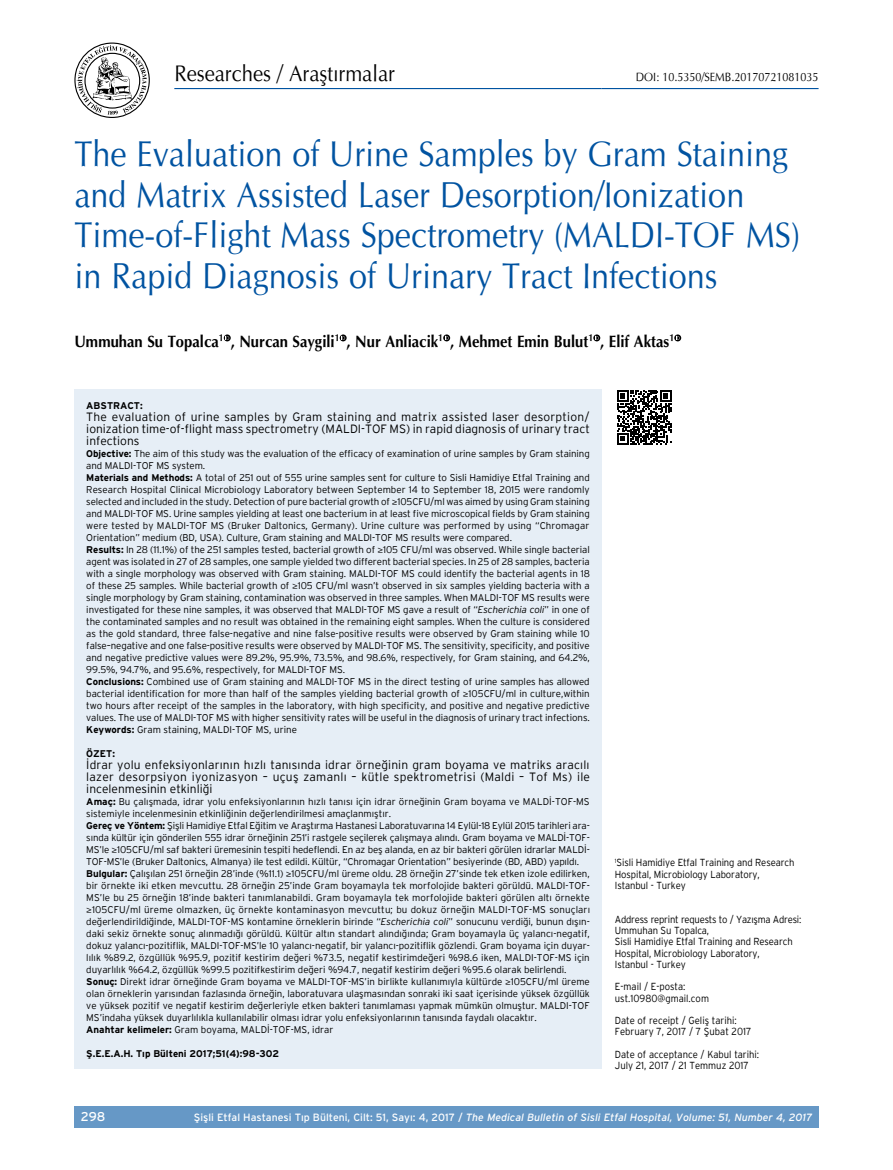
<style>
.page{position:relative;width:893px;height:1170px;background:#fff}
.page>*{position:absolute;margin:0;border:0;box-sizing:border-box;transform-origin:0 0}
.t1{font:36px/40.5px "Optima";color:#0053a1;scale:.9 1}
.t2{font:22.5px "Optima";color:#000;scale:.9 1}
.t3{font:700 16.5px "Optima";color:#000;scale:.9 1}
.t4{font:12.75px "Interstate";color:#fff}
.t5{font:300 12px/12px "Interstate";color:#000;text-align:justify}
.t6{font:12px "Optima";color:#000;scale:.9 1}
.t7{font:italic 10.5px "Interstate";color:#fff}
.t8{font:300 10.2px/11.2px "Interstate";letter-spacing:-.01em;color:#000;scale:.93 1}
.t9{font:300 9.75px/12px "Interstate";letter-spacing:-.005em;color:#000}
.t10{font:700 9.75px "Interstate";color:#000}
.s1{font-weight:700}
.s2{font-family:"Myriad Pro";font-weight:400}
.s3{font-style:italic}
.s4{font-style:normal}
</style>
<div class="page">
<div style="left:74px;top:1106px;width:745px;height:21px;background:#6698c6"></div>
<div style="left:74px;top:390px;width:528px;height:678px;background:#e6eef6"></div>
<hr style="left:174px;top:88px;width:428px;height:1px;background:#0053a1">
<hr style="left:602px;top:88px;width:217px;height:1px;background:#0053a1">
<div style="left:74px;top:43px;width:76px;height:75px;border:1px solid #000;border-radius:50%"></div>
<svg style="left:77px;top:45px;width:70px;height:70px"></svg>
<svg style="left:224px;top:334px;width:7px;height:7px"></svg>
<svg style="left:226px;top:335px;width:3px;height:5px"></svg>
<svg style="left:340px;top:334px;width:7px;height:7px"></svg>
<svg style="left:342px;top:335px;width:3px;height:5px"></svg>
<svg style="left:443px;top:334px;width:7px;height:7px"></svg>
<svg style="left:445px;top:335px;width:4px;height:5px"></svg>
<svg style="left:593px;top:334px;width:7px;height:7px"></svg>
<svg style="left:595px;top:335px;width:4px;height:5px"></svg>
<svg style="left:674px;top:334px;width:7px;height:7px"></svg>
<svg style="left:676px;top:335px;width:4px;height:5px"></svg>
<svg style="left:617px;top:390px;width:55px;height:55px"></svg>
<h2 class="t2" style="left:174px;top:60px;width:247px">Researches / Araştırmalar</h2>
<p class="t6" style="left:636px;top:70px;width:205px">DOI: 10.5350/SEMB.20170721081035</p>
<h1 class="t1" style="left:74px;top:134px;width:808px">The Evaluation of Urine Samples by Gram Staining and Matrix Assisted Laser Desorption/Ionization Time-of-Flight Mass Spectrometry (MALDI-TOF MS) in Rapid Diagnosis of Urinary Tract Infections</h1>
<h3 class="t3" style="left:74px;top:331px;width:668px">Ummuhan Su Topalca<sup>1</sup> , Nurcan Saygili<sup>1</sup> , Nur Anliacik<sup>1</sup> , Mehmet Emin Bulut<sup>1</sup> , Elif Aktas<sup>1</sup></h3>
<p class="t10" style="left:86px;top:399px;width:58px">ABSTRACT:</p>
<p class="t5" style="left:86px;top:410px;width:505px">The evaluation of urine samples by Gram staining and matrix assisted laser desorption/ ionization time-of-flight mass spectrometry (MALDI-TOF MS) in rapid diagnosis of urinary tract infections</p>
<p class="t9" style="left:86px;top:447px;width:505px"><span class="s1">Objective:</span> The aim of this study was the evaluation of the efficacy of examination of urine samples by Gram staining and MALDI-TOF MS system.<br><span class="s1">Materials and Methods:</span> A total of 251 out of 555 urine samples sent for culture to Sisli Hamidiye Etfal Training and Research Hospital Clinical Microbiology Laboratory between September 14 to September 18, 2015 were randomly selected and included in the study. Detection of pure bacterial growth of <span class="s2">≥</span>105CFU/ml was aimed by using Gram staining and MALDI-TOF MS. Urine samples yielding at least one bacterium in at least five microscopical fields by Gram staining were tested by MALDI-TOF MS (Bruker Daltonics, Germany). Urine culture was performed by using “Chromagar Orientation” medium (BD, USA). Culture, Gram staining and MALDI-TOF MS results were compared.<br><span class="s1">Results:</span> In 28 (11.1%) of the 251 samples tested, bacterial growth of <span class="s2">≥</span>105 CFU/ml was observed. While single bacterial agent was isolated in 27 of 28 samples, one sample yielded two different bacterial species. In 25 of 28 samples, bacteria with a single morphology was observed with Gram staining. MALDI-TOF MS could identify the bacterial agents in 18 of these 25 samples. While bacterial growth of <span class="s2">≥</span>105 CFU/ml wasn’t observed in six samples yielding bacteria with a single morphology by Gram staining, contamination was observed in three samples. When MALDI-TOF MS results were investigated for these nine samples, it was observed that MALDI-TOF MS gave a result of “<span class="s3">Escherichia coli</span>” in one of the contaminated samples and no result was obtained in the remaining eight samples. When the culture is considered as the gold standard, three false-negative and nine false-positive results were observed by Gram staining while 10 false–negative and one false-positive results were observed by MALDI-TOF MS. The sensitivity, specificity, and positive and negative predictive values were 89.2%, 95.9%, 73.5%, and 98.6%, respectively, for Gram staining, and 64.2%, 99.5%, 94.7%, and 95.6%, respectively, for MALDI-TOF MS.<br><span class="s1">Conclusions:</span> Combined use of Gram staining and MALDI-TOF MS in the direct testing of urine samples has allowed bacterial identification for more than half of the samples yielding bacterial growth of <span class="s2">≥</span>105CFU/ml in culture,within two hours after receipt of the samples in the laboratory, with high specificity, and positive and negative predictive values. The use of MALDI-TOF MS with higher sensitivity rates will be useful in the diagnosis of urinary tract infections.<br><span class="s1">Keywords:</span> Gram staining, MALDI-TOF MS, urine</p>
<p class="t10" style="left:86px;top:748px;width:30px">ÖZET:</p>
<p class="t5" style="left:86px;top:758px;width:505px">İdrar yolu enfeksiyonlarının hızlı tanısında idrar örneğinin gram boyama ve matriks aracılı lazer desorpsiyon iyonizasyon – uçuş zamanlı – kütle spektrometrisi (Maldi – Tof Ms) ile incelenmesinin etkinliği</p>
<p class="t9" style="left:86px;top:795px;width:505px"><span class="s1">Amaç:</span> Bu çalışmada, idrar yolu enfeksiyonlarının hızlı tanısı için idrar örneğinin Gram boyama ve MALDİ-TOF-MS sistemiyle incelenmesinin etkinliğinin değerlendirilmesi amaçlanmıştır.<br><span class="s1">Gereç ve Yöntem:</span> Şişli Hamidiye Etfal Eğitim ve Araştırma Hastanesi Laboratuvarına 14 Eylül-18 Eylül 2015 tarihleri ara&shy;sında kültür için gönderilen 555 idrar örneğinin 251’i rastgele seçilerek çalışmaya alındı. Gram boyama ve MALDİ-TOF-MS’le <span class="s2">≥</span>105CFU/ml saf bakteri üremesinin tespiti hedeflendi. En az beş alanda, en az bir bakteri görülen idrarlar MALDİ-TOF-MS’le (Bruker Daltonics, Almanya) ile test edildi. Kültür, “Chromagar Orientation” besiyerinde (BD, ABD) yapıldı.<br><span class="s1">Bulgular:</span> Çalışılan 251 örneğin 28’inde (%11.1) <span class="s2">≥</span>105CFU/ml üreme oldu. 28 örneğin 27’sinde tek etken izole edilirken, bir örnekte iki etken mevcuttu. 28 örneğin 25’inde Gram boyamayla tek morfolojide bakteri görüldü. MALDI-TOF-MS’le bu 25 örneğin 18’inde bakteri tanımlanabildi. Gram boyamayla tek morfolojide bakteri görülen altı örnekte <span class="s2">≥</span>105CFU/ml üreme olmazken, üç örnekte kontaminasyon mevcuttu; bu dokuz örneğin MALDI-TOF-MS sonuçları değerlendirildiğinde, MALDI-TOF-MS kontamine örneklerin birinde “<span class="s3">Escherichia coli</span>” sonucunu verdiği, bunun dışın&shy;daki sekiz örnekte sonuç alınmadığı görüldü. Kültür altın standart alındığında; Gram boyamayla üç yalancı-negatif, dokuz yalancı-pozitiflik, MALDI-TOF-MS’le 10 yalancı-negatif, bir yalancı-pozitiflik gözlendi. Gram boyama için duyar&shy;lılık %89.2, özgüllük %95.9, pozitif kestirim değeri %73.5, negatif kestirimdeğeri %98.6 iken, MALDI-TOF-MS için duyarlılık %64.2, özgüllük %99.5 pozitifkestirim değeri %94.7, negatif kestirim değeri %95.6 olarak belirlendi.<br><span class="s1">Sonuç:</span> Direkt idrar örneğinde Gram boyama ve MALDI-TOF-MS’in birlikte kullanımıyla kültürde <span class="s2">≥</span>105CFU/ml üreme olan örneklerin yarısından fazlasında örneğin, laboratuvara ulaşmasından sonraki iki saat içerisinde yüksek özgüllük ve yüksek pozitif ve negatif kestirim değerleriyle etken bakteri tanımlaması yapmak mümkün olmuştur. MALDI-TOF MS’indaha yüksek duyarlılıkla kullanılabilir olması idrar yolu enfeksiyonlarının tanısında faydalı olacaktır.<br><span class="s1">Anahtar kelimeler:</span> Gram boyama, MALDİ-TOF-MS, idrar</p>
<p class="t10" style="left:86px;top:1048px;width:194px">Ş.E.E.A.H. Tıp Bülteni 2017;51(4):98-302</p>
<p class="t8" style="left:615px;top:857px;width:195px"><sup>1</sup>Sisli Hamidiye Etfal Training and Research<br>Hospital, Microbiology Laboratory,<br>Istanbul - Turkey</p>
<p class="t8" style="left:615px;top:913px;width:202px">Address reprint requests to / Yazışma Adresi:<br>Ummuhan Su Topalca,<br>Sisli Hamidiye Etfal Training and Research Hospital, Microbiology Laboratory,<br>Istanbul - Turkey</p>
<p class="t8" style="left:615px;top:980px;width:103px">E-mail / E-posta: ust.10980@gmail.com</p>
<p class="t8" style="left:615px;top:1014px;width:148px">Date of receipt / Geliş tarihi:<br>February 7, 2017 / 7 Şubat 2017</p>
<p class="t8" style="left:615px;top:1048px;width:157px">Date of acceptance / Kabul tarihi:<br>July 21, 2017 / 21 Temmuz 2017</p>
<h3 class="t4" style="left:81px;top:1108px;width:26px">298</h3>
<p class="t7" style="left:194px;top:1110px;width:620px"><span class="s4">Şişli Etfal Hastanesi T›p Bülteni, Cilt: 51, Say›: 4, 2017 /</span> The Medical Bulletin of Sisli Etfal Hospital, Volume: 51, Number 4, 2017</p>
</div>
